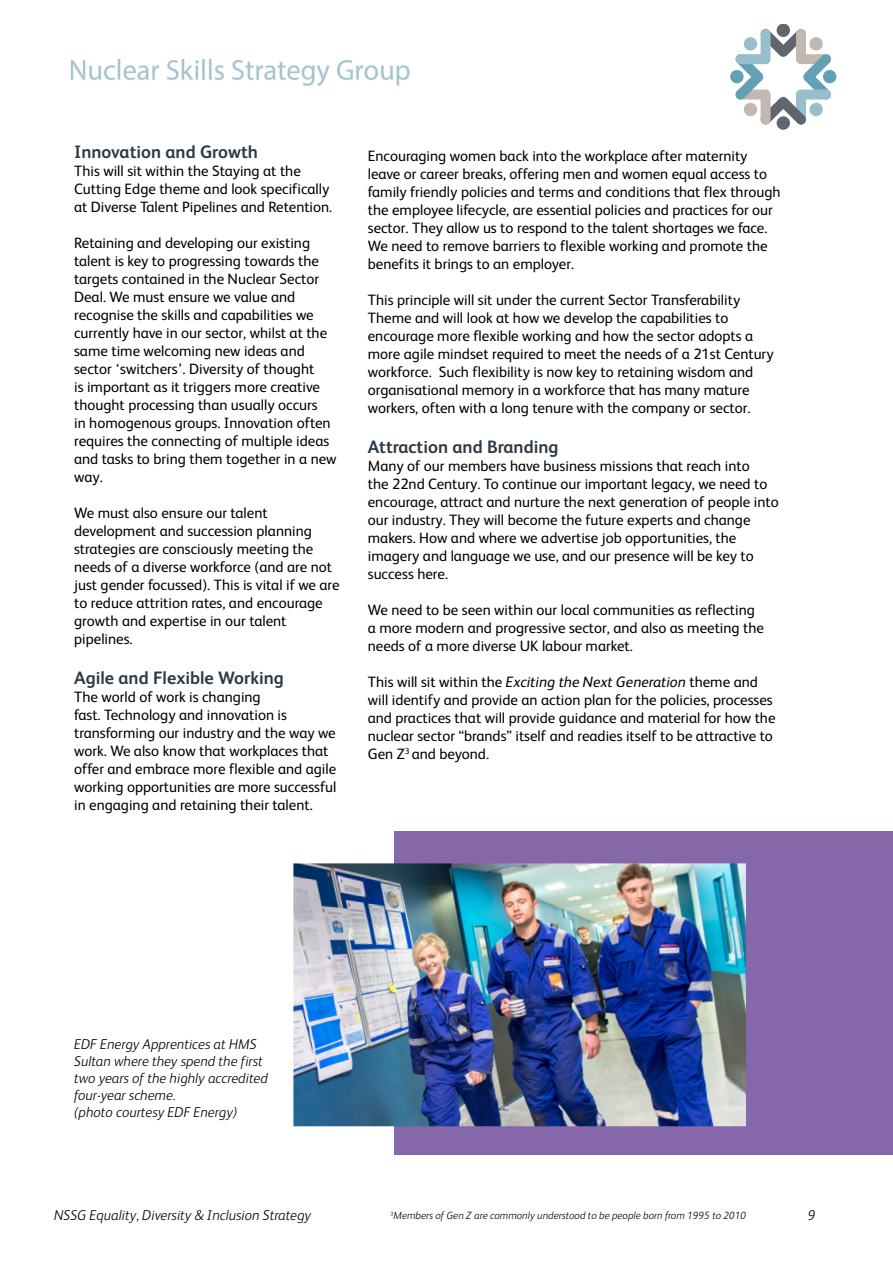
<style>
.page{position:relative;width:893px;height:1263px;background:#fff}
.page>*{position:absolute;margin:0;border:0;box-sizing:border-box;transform-origin:0 0}
.t1{font:700 18px "FS Albert";color:#2b3a46}
.t2{font:15px/18px "FS Albert";color:#000}
.t3{font:italic 300 14.25px/17.1px "FS Albert";color:#000}
.t4{font:italic 300 10.5px "FS Albert";color:#000}
.s1{font-style:italic}
</style>
<div class="page">
<img style="left:70px;top:59px;width:340px;height:27px">
<div style="left:777px;top:24px;width:13px;height:13px;background:#61656d;border-radius:50%"></div>
<div style="left:777px;top:116px;width:13px;height:14px;background:#61656d;border-radius:50%"></div>
<svg style="left:735px;top:29px;width:96px;height:96px"></svg>
<div style="left:823px;top:70px;width:13px;height:13px;background:#64a0b4;border-radius:50%"></div>
<div style="left:730px;top:70px;width:14px;height:13px;background:#64a0b4;border-radius:50%"></div>
<div style="left:394px;top:831px;width:499px;height:323px;background:#8667aa"></div>
<img style="left:293px;top:863px;width:453px;height:263px">
<p class="t1" style="left:74px;top:142px;width:185px">Innovation and Growth</p>
<p class="t2" style="left:74px;top:162px;width:260px">This will sit within the Staying at the<br>Cutting Edge theme and look specifically at Diverse Talent Pipelines and Retention.</p>
<p class="t2" style="left:74px;top:234px;width:264px">Retaining and developing our existing talent is key to progressing towards the targets contained in the Nuclear Sector Deal. We must ensure we value and recognise the skills and capabilities we currently have in our sector, whilst at the same time welcoming new ideas and sector ‘switchers’. Diversity of thought<br>is important as it triggers more creative thought processing than usually occurs<br>in homogenous groups. Innovation often requires the connecting of multiple ideas and tasks to bring them together in a new way.</p>
<p class="t2" style="left:74px;top:504px;width:267px">We must also ensure our talent development and succession planning strategies are consciously meeting the needs of a diverse workforce (and are not just gender focussed). This is vital if we are to reduce attrition rates, and encourage growth and expertise in our talent pipelines.</p>
<p class="t1" style="left:74px;top:667px;width:211px">Agile and Flexible Working</p>
<p class="t2" style="left:74px;top:688px;width:264px">The world of work is changing<br>fast. Technology and innovation is transforming our industry and the way we work. We also know that workplaces that offer and embrace more flexible and agile working opportunities are more successful in engaging and retaining their talent.</p>
<p class="t2" style="left:368px;top:147px;width:414px">Encouraging women back into the workplace after maternity leave or career breaks, offering men and women equal access to family friendly policies and terms and conditions that flex through the employee lifecycle, are essential policies and practices for our sector. They allow us to respond to the talent shortages we face.<br>We need to remove barriers to flexible working and promote the benefits it brings to an employer.</p>
<p class="t2" style="left:368px;top:291px;width:407px">This principle will sit under the current Sector Transferability Theme and will look at how we develop the capabilities to encourage more flexible working and how the sector adopts a more agile mindset required to meet the needs of a 21st Century workforce. Such flexibility is now key to retaining wisdom and organisational memory in a workforce that has many mature workers, often with a long tenure with the company or sector.</p>
<p class="t1" style="left:368px;top:436px;width:192px">Attraction and Branding</p>
<p class="t2" style="left:368px;top:457px;width:412px">Many of our members have business missions that reach into<br>the 22nd Century. To continue our important legacy, we need to encourage, attract and nurture the next generation of people into our industry. They will become the future experts and change makers. How and where we advertise job opportunities, the imagery and language we use, and our presence will be key to success here.</p>
<p class="t2" style="left:368px;top:601px;width:398px">We need to be seen within our local communities as reflecting a more modern and progressive sector, and also as meeting the needs of a more diverse UK labour market.</p>
<p class="t2" style="left:368px;top:673px;width:409px">This will sit within the <span class="s1">Exciting the Next Generation</span> theme and will identify and provide an action plan for the policies, processes and practices that will provide guidance and material for how the nuclear sector “brands” itself and readies itself to be attractive to Gen Z<sup>3</sup> and beyond.</p>
<p class="t3" style="left:74px;top:1035px;width:195px">EDF Energy Apprentices at HMS<br>Sultan where they spend the first two years of the highly accredited four-year scheme.<br>(photo courtesy EDF Energy)</p>
<p class="t3" style="left:54px;top:1206px;width:259px">NSSG Equality, Diversity &amp; Inclusion Strategy</p>
<p class="t3" style="left:808px;top:1206px;width:9px">9</p>
<p class="t4" style="left:390px;top:1209px;width:358px"><sup>3</sup>Members of Gen Z are commonly understood to be people born from 1995 to 2010</p>
</div>
